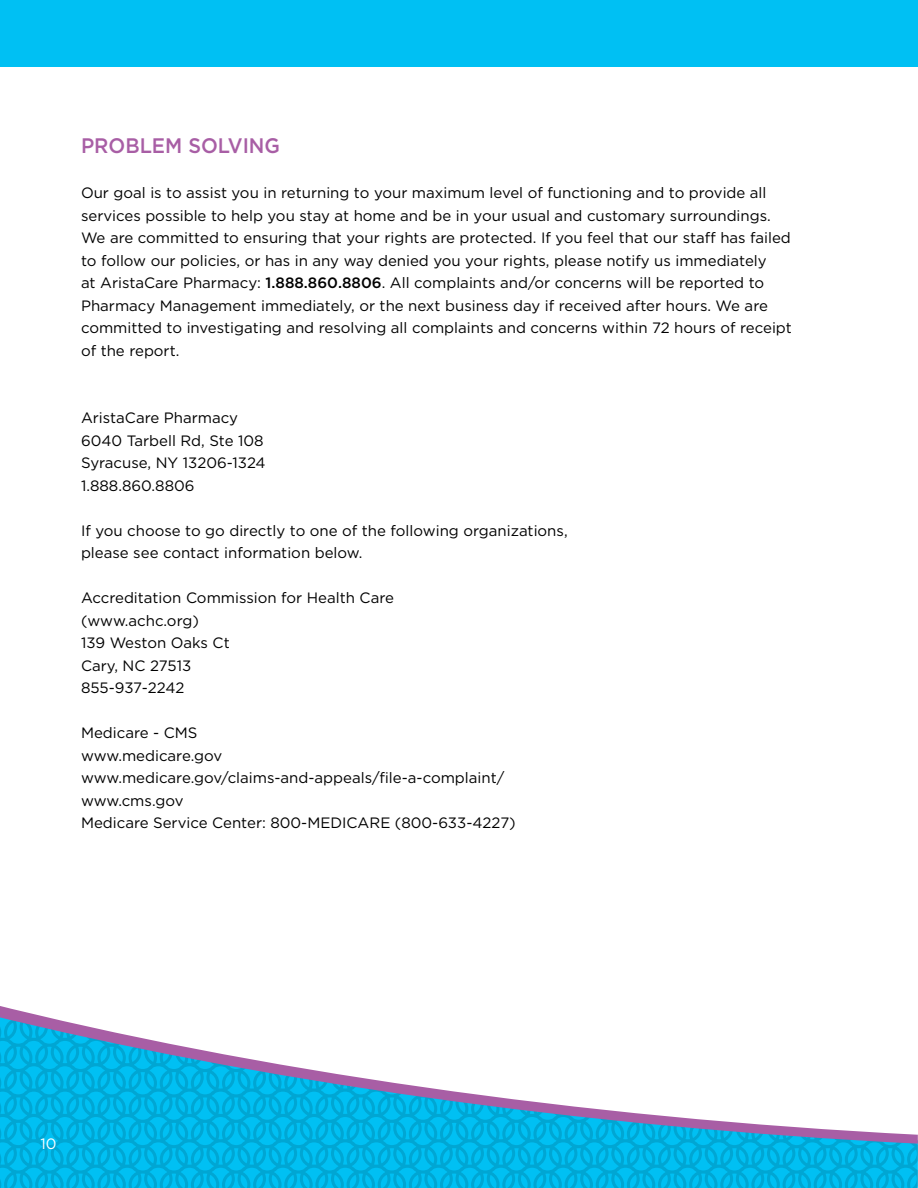
<style>
.page{position:relative;width:918px;height:1188px;background:#fff}
.page>*{position:absolute;margin:0;border:0;box-sizing:border-box;transform-origin:0 0}
.t1{font:500 21px "Gotham";color:#a85ea5;scale:.94 1}
.t2{font:15px/22.5px "Gotham";color:#000}
.t3{font:15px "Gotham";color:#fff}
.s1{font-weight:500}
</style>
<div class="page">
<svg style="left:0;top:1144px;width:918px;height:44px"></svg>
<svg style="left:0;top:1006px;width:918px;height:138px"></svg>
<div style="left:0;top:0;width:918px;height:68px;background:#00c0f3"></div>
<h1 class="t1" style="left:81px;top:132px;width:213px">PROBLEM SOLVING</h1>
<p class="t2" style="left:81px;top:181px;width:713px">Our goal is to assist you in returning to your maximum level of functioning and to provide all services possible to help you stay at home and be in your usual and customary surroundings.<br>We are committed to ensuring that your rights are protected. If you feel that our staff has failed to follow our policies, or has in any way denied you your rights, please notify us immediately<br>at AristaCare Pharmacy: <span class="s1">1.888.860.8806</span>. All complaints and/or concerns will be reported to Pharmacy Management immediately, or the next business day if received after hours. We are committed to investigating and resolving all complaints and concerns within 72 hours of receipt of the report.</p>
<p class="t2" style="left:81px;top:406px;width:186px">AristaCare Pharmacy<br>6040 Tarbell Rd, Ste 108<br>Syracuse, NY 13206-1324<br>1.888.860.8806</p>
<p class="t2" style="left:81px;top:519px;width:488px">If you choose to go directly to one of the following organizations, please see contact information below.</p>
<p class="t2" style="left:81px;top:586px;width:315px">Accreditation Commission for Health Care (www.achc.org)<br>139 Weston Oaks Ct<br>Cary, NC 27513<br>855-937-2242</p>
<p class="t2" style="left:81px;top:721px;width:436px">Medicare - CMS<br>www.medicare.gov www.medicare.gov/claims-and-appeals/file-a-complaint/ www.cms.gov<br>Medicare Service Center: 800-MEDICARE (800-633-4227)</p>
<p class="t3" style="left:40px;top:1134px;width:18px">10</p>
</div>
